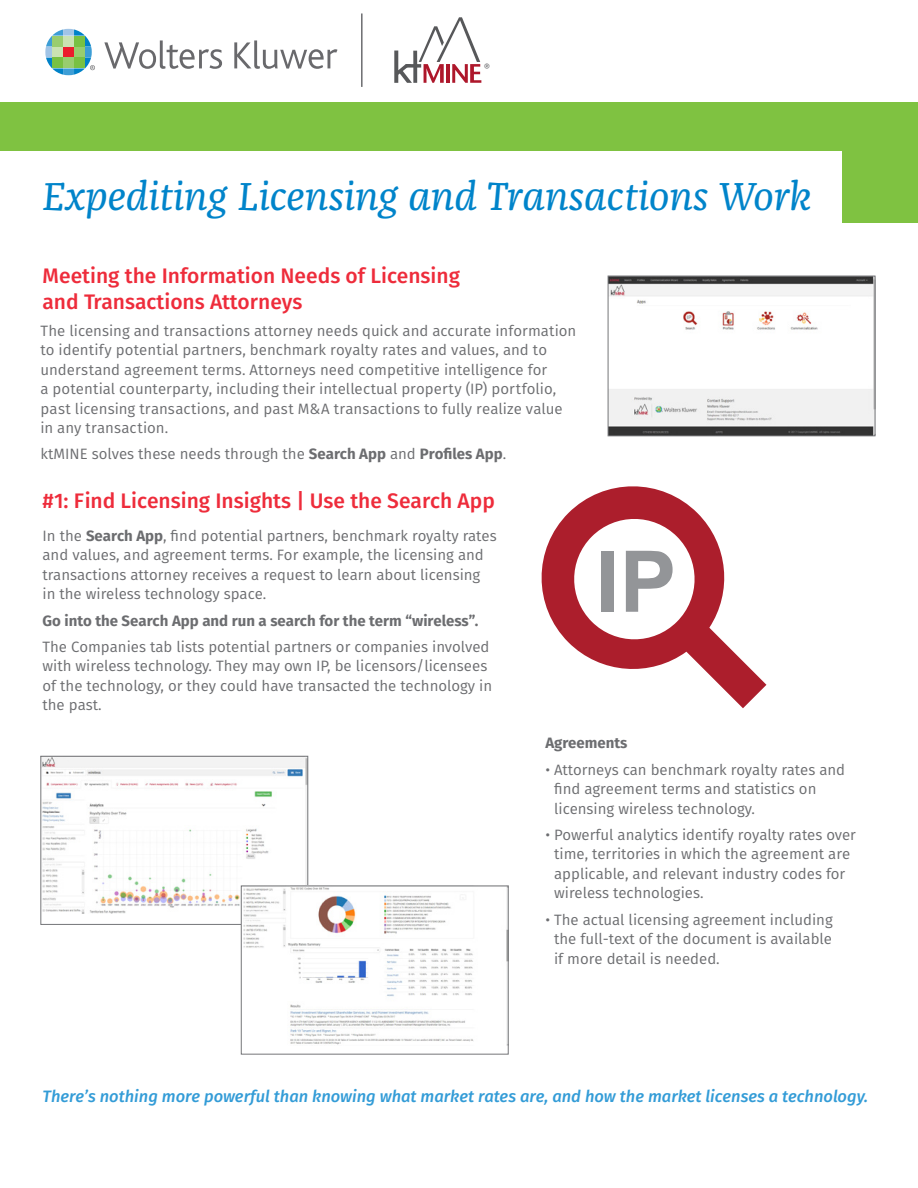
<style>
.page{position:relative;width:918px;height:1188px;background:#fff}
.page>*{position:absolute;margin:0;border:0;box-sizing:border-box;transform-origin:0 0}
.t1{font:italic 40.5px "Franziska Pro";color:#0084ca}
.t2{font:500 21px/25.2px "Fira Sans";color:#ee2c3b}
.t3{font:italic 500 16.5px "Fira Sans";color:#339cd7}
.t4{font:15px/19.5px "Fira Sans";color:#6c6d70}
.t5{font:700 15px "Fira Sans";color:#6c6d70}
.t6{font:10.05px "Fira Sans";color:#636366}
.s1{font-weight:700}
</style>
<div class="page">
<div style="left:0;top:102px;width:918px;height:49px;background:#7fc241"></div>
<div style="left:842px;top:113px;width:76px;height:110px;background:#7fc241"></div>
<svg style="left:104px;top:40px;width:118px;height:29px"></svg>
<svg style="left:234px;top:40px;width:104px;height:29px"></svg>
<svg style="left:45px;top:29px;width:50px;height:46px"></svg>
<hr style="left:361px;top:13px;width:2px;height:74px;background:#6c6d70">
<svg style="left:394px;top:17px;width:87px;height:66px"></svg>
<img style="left:610px;top:278px;width:263px;height:156px">
<div style="left:608px;top:276px;width:267px;height:160px;border:1px solid #757679"></div>
<svg style="left:541px;top:486px;width:225px;height:222px"></svg>
<div style="left:602px;top:551px;width:12px;height:61px;background:#939598"></div>
<svg style="left:626px;top:551px;width:47px;height:61px"></svg>
<img style="left:42px;top:758px;width:264px;height:156px">
<div style="left:40px;top:756px;width:268px;height:169px;border:1px solid #757679"></div>
<img style="left:243px;top:888px;width:264px;height:157px">
<div style="left:241px;top:886px;width:268px;height:169px;border:1px solid #757679"></div>
<p class="t6" style="left:484px;top:60px;width:8px">®</p>
<p class="t1" style="left:43px;top:171px;width:771px">Expediting Licensing and Transactions Work</p>
<p class="t2" style="left:43px;top:262px;width:419px">Meeting the Information Needs of Licensing and Transactions Attorneys</p>
<p class="t4" style="left:40px;top:320px;width:537px">The licensing and transactions attorney needs quick and accurate information to identify potential partners, benchmark royalty rates and values, and to understand agreement terms. Attorneys need competitive intelligence for<br>a potential counterparty, including their intellectual property (IP) portfolio, past licensing transactions, and past M&amp;A transactions to fully realize value in any transaction.</p>
<p class="t4" style="left:40px;top:444px;width:467px">ktMINE solves these needs through the <span class="s1">Search App</span> and <span class="s1">Profiles App</span>.</p>
<p class="t2" style="left:43px;top:487px;width:454px">#1: Find Licensing Insights | Use the Search App</p>
<p class="t4" style="left:43px;top:526px;width:456px">In the <span class="s1">Search App</span>, find potential partners, benchmark royalty rates and values, and agreement terms. For example, the licensing and transactions attorney receives a request to learn about licensing in the wireless technology space.</p>
<p class="t5" style="left:43px;top:608px;width:437px">Go into the Search App and run a search for the term “wireless”.</p>
<p class="t4" style="left:43px;top:637px;width:451px">The Companies tab lists potential partners or companies involved with wireless technology. They may own IP, be licensors/licensees of the technology, or they could have transacted the technology in the past.</p>
<p class="t5" style="left:545px;top:730px;width:84px">Agreements</p>
<p class="t4" style="left:554px;top:759px;width:293px;text-indent:-9px">• Attorneys can benchmark royalty rates and find agreement terms and statistics on licensing wireless technology.</p>
<p class="t4" style="left:554px;top:825px;width:303px;text-indent:-9px">• Powerful analytics identify royalty rates over time, territories in which the agreement are applicable, and relevant industry codes for wireless technologies.</p>
<p class="t4" style="left:554px;top:909px;width:280px;text-align:justify;text-indent:-9px">• The actual licensing agreement including the full-text of the document is available if more detail is needed.</p>
<p class="t3" style="left:43px;top:1083px;width:827px">There’s nothing more powerful than knowing what market rates are, and how the market licenses a technology.</p>
</div>
